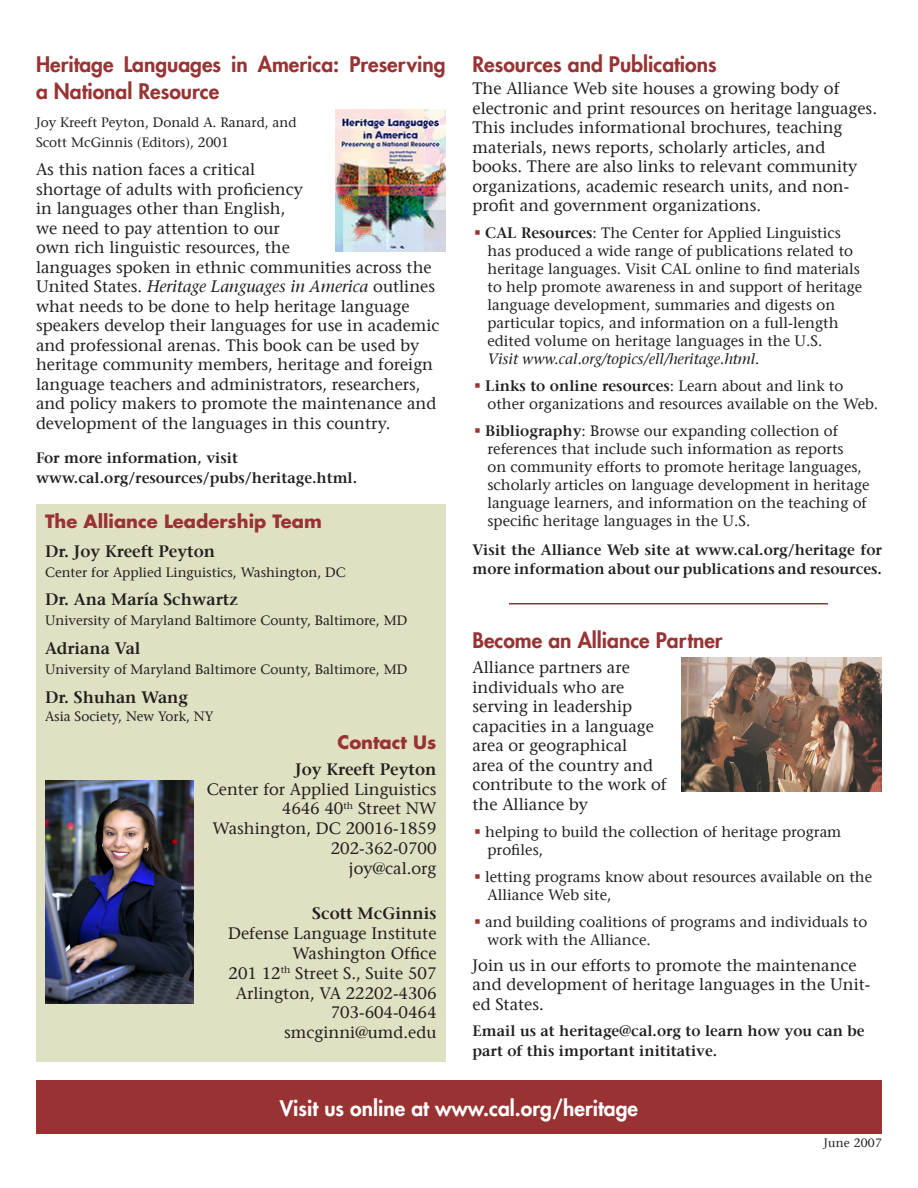
<style>
.page{position:relative;width:918px;height:1188px;background:#fff}
.page>*{position:absolute;margin:0;border:0;box-sizing:border-box;transform-origin:0 0}
.TXT{font:800 21px/27px "Futura LT";color:#933}
.t1{font:800 21px "Futura LT";color:#fff}
.H02{font:800 21px "Futura LT";color:#933}
.H03{font:700 18px "Futura LT";color:#933}
.Heading_3{font:700 18px "Futura LT";color:#933}
.TXT-2{font:16.5px/19.5px "Stone Serif LT";color:#231f20}
.t2{font:600 16.5px "Stone Serif LT";color:#231f20}
.TXT_bullet{font:15px/18px "Stone Serif LT";color:#231f20}
.TXT-3{font:600 15px/19.5px "Stone Serif LT";color:#231f20}
.TXT-4{font:13.5px/19.5px "Stone Serif LT";color:#231f20}
.CPTion{font:12px "Stone Serif LT";letter-spacing:.02em;color:#231f20}
.s1{font-style:italic}
.s2{color:#933}
.s3{font-weight:600}
</style>
<div class="page">
<div style="left:36px;top:504px;width:410px;height:558px;background:#e0e0c2"></div>
<div style="left:36px;top:1080px;width:846px;height:54px;background:#933"></div>
<img style="left:681px;top:658px;width:201px;height:134px">
<img style="left:335px;top:110px;width:111px;height:142px">
<img style="left:45px;top:780px;width:148px;height:223px">
<hr style="left:509px;top:603px;width:319px;height:1px;background:#933">
<p class="TXT" style="left:36px;top:50px;width:411px">Heritage Languages in America: Preserving a National Resource</p>
<p class="TXT-4" style="left:36px;top:113px;width:262px">Joy Kreeft Peyton, Donald A. Ranard, and<br>Scott McGinnis (Editors), 2001</p>
<p class="TXT-2" style="left:36px;top:160px;width:405px">As this nation faces a critical<br>shortage of adults with proficiency<br>in languages other than English,<br>we need to pay attention to our<br>own rich linguistic resources, the<br>languages spoken in ethnic communities across the United States. <span class="s1">Heritage Languages in America</span> outlines what needs to be done to help heritage language speakers develop their languages for use in academic and professional arenas. This book can be used by heritage community members, heritage and foreign language teachers and administrators, researchers, and policy makers to promote the maintenance and development of the languages in this country.</p>
<p class="TXT-3" style="left:36px;top:448px;width:323px">For more information, visit www.cal.org/resources/pubs/heritage.html.</p>
<p class="H03" style="left:45px;top:509px;width:278px">The Alliance Leadership Team</p>
<p class="t2" style="left:45px;top:541px;width:172px">Dr. Joy Kreeft Peyton</p>
<p class="TXT-4" style="left:45px;top:562px;width:302px">Center for Applied Linguistics, Washington, DC</p>
<p class="t2" style="left:45px;top:590px;width:194px">Dr. Ana María Schwartz</p>
<p class="TXT-4" style="left:45px;top:611px;width:364px">University of Maryland Baltimore County, Baltimore, MD</p>
<p class="t2" style="left:45px;top:638px;width:97px">Adriana Val</p>
<p class="TXT-4" style="left:45px;top:659px;width:364px">University of Maryland Baltimore County, Baltimore, MD</p>
<p class="t2" style="left:45px;top:687px;width:145px">Dr. Shuhan Wang</p>
<p class="TXT-4" style="left:45px;top:706px;width:170px">Asia Society, New York, NY</p>
<p class="Heading_3" style="left:337px;top:730px;width:101px">Contact Us</p>
<p class="t2" style="left:295px;top:759px;width:143px">Joy Kreeft Peyton</p>
<p class="TXT-2" style="left:207px;top:779px;width:231px">Center for Applied Linguistics</p>
<p class="TXT-2" style="left:282px;top:799px;width:156px">4646 40<sup>th</sup> Street NW</p>
<p class="TXT-2" style="left:213px;top:819px;width:225px">Washington, DC 20016-1859</p>
<p class="TXT-2" style="left:331px;top:838px;width:107px;text-align:right">202-362-0700 joy@cal.org</p>
<p class="t2" style="left:312px;top:904px;width:126px">Scott McGinnis</p>
<p class="TXT-2" style="left:228px;top:924px;width:210px;text-align:right">Defense Language Institute<br>Washington Office</p>
<p class="TXT-2" style="left:229px;top:963px;width:209px">201 12<sup>th</sup> Street S., Suite 507</p>
<p class="TXT-2" style="left:236px;top:983px;width:202px">Arlington, VA 22202-4306</p>
<p class="TXT-2" style="left:331px;top:1003px;width:107px">703-604-0464</p>
<p class="TXT-2" style="left:284px;top:1023px;width:154px">smcginni@umd.edu</p>
<p class="TXT" style="left:472px;top:50px;width:246px">Resources and Publications</p>
<p class="TXT-2" style="left:472px;top:79px;width:406px">The Alliance Web site houses a growing body of electronic and print resources on heritage languages.<br>This includes informational brochures, teaching materials, news reports, scholarly articles, and books. There are also links to relevant community organizations, academic research units, and non&shy;profit and government organizations.</p>
<p class="TXT_bullet" style="left:488px;top:224px;width:376px;text-indent:-14px"><span class="s2">▪</span> <span class="s3">CAL Resources</span>: The Center for Applied Linguistics has produced a wide range of publications related to heritage languages. Visit CAL online to find materials to help promote awareness in and support of heritage language development, summaries and digests on particular topics, and information on a full-length edited volume on heritage languages in the U.S.<br><span class="s1">Visit www.cal.org/topics/ell/heritage.html.</span></p>
<p class="TXT_bullet" style="left:488px;top:377px;width:392px;text-indent:-14px"><span class="s2">▪</span> <span class="s3">Links to online resources</span>: Learn about and link to other organizations and resources available on the Web.</p>
<p class="TXT_bullet" style="left:488px;top:422px;width:384px;text-indent:-14px"><span class="s2">▪</span> <span class="s3">Bibliography</span>: Browse our expanding collection of references that include such information as reports<br>on community efforts to promote heritage languages, scholarly articles on language development in heritage language learners, and information on the teaching of specific heritage languages in the U.S.</p>
<p class="TXT-3" style="left:472px;top:540px;width:411px">Visit the Alliance Web site at www.cal.org/heritage for more information about our publications and resources.</p>
<p class="H02" style="left:472px;top:626px;width:252px">Become an Alliance Partner</p>
<p class="TXT-2" style="left:472px;top:658px;width:196px">Alliance partners are individuals who are serving in leadership capacities in a language area or geographical<br>area of the country and contribute to the work of the Alliance by</p>
<p class="TXT_bullet" style="left:488px;top:823px;width:356px;text-indent:-14px"><span class="s2">▪</span> helping to build the collection of heritage program profiles,</p>
<p class="TXT_bullet" style="left:488px;top:868px;width:386px;text-indent:-14px"><span class="s2">▪</span> letting programs know about resources available on the<br>Alliance Web site,</p>
<p class="TXT_bullet" style="left:488px;top:913px;width:381px;text-indent:-14px"><span class="s2">▪</span> and building coalitions of programs and individuals to work with the Alliance.</p>
<p class="TXT-2" style="left:472px;top:955px;width:399px">Join us in our efforts to promote the maintenance and development of heritage languages in the Unit&shy;ed States.</p>
<p class="TXT-3" style="left:472px;top:1021px;width:394px">Email us at heritage@cal.org to learn how you can be part of this important inititative.</p>
<p class="t1" style="left:280px;top:1094px;width:360px">Visit us online at www.cal.org/heritage</p>
<p class="CPTion" style="left:824px;top:1136px;width:60px">June 2007</p>
</div>
